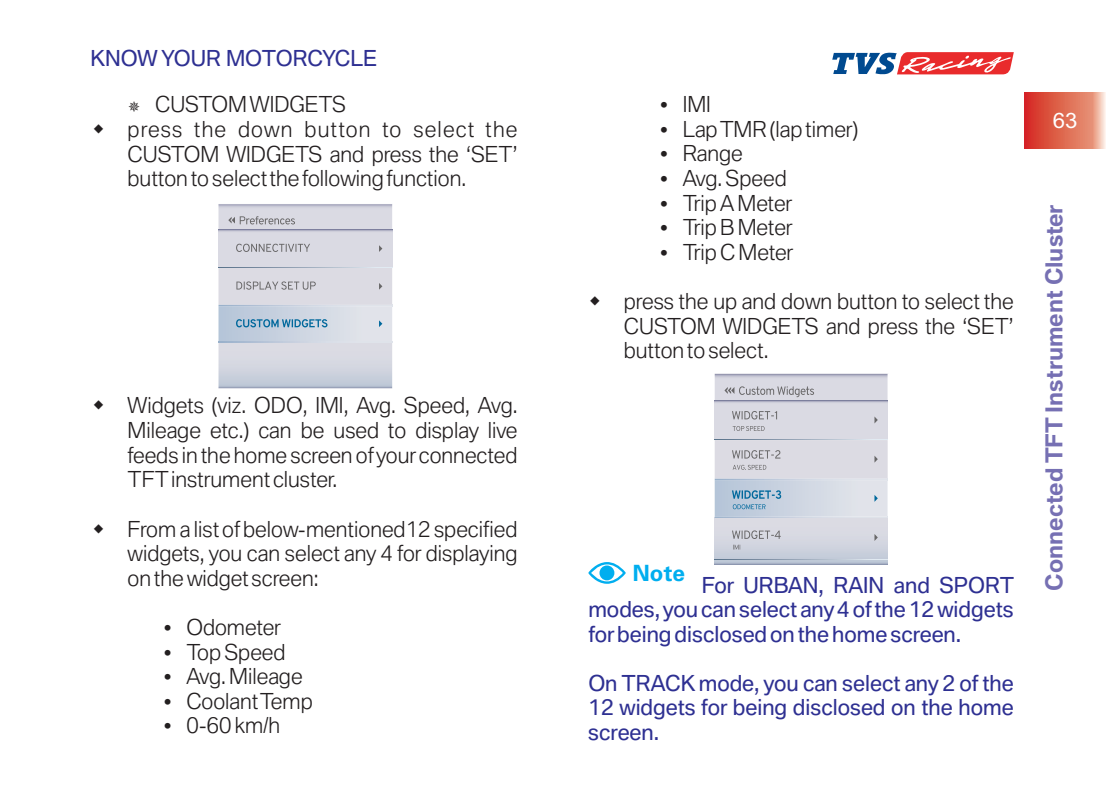
<style>
.page{position:relative;width:1106px;height:794px;background:#fff}
.page>*{position:absolute;margin:0;border:0;box-sizing:border-box;transform-origin:0 0}
.t1{font:300 22.5px "BMW Type V2";color:#7670b3}
.t2{font:700 22.5px "Univers";color:#00aeef}
.t3{font:300 21.25px/24.5px "BMW Type V2";color:#231f20}
.t4{font:21.25px/24.5px "BMW Type V2";color:#2e3092;text-align:justify}
.t5{font:21.25px "Arial";color:#fff;scale:1.05 1}
</style>
<div class="page">
<svg style="left:218px;top:204px;width:175px;height:185px;background:#d0d3dd"></svg>
<svg style="left:714px;top:373px;width:174px;height:192px;background:#d0d3dd"></svg>
<svg style="left:832px;top:52px;width:181px;height:22px"></svg>
<svg style="left:588px;top:562px;width:37px;height:22px"></svg>
<hr style="left:1105px;top:92px;width:1px;height:57px;background:#fff8f5">
<hr style="left:1104px;top:92px;width:1px;height:57px;background:#fff1ea">
<hr style="left:1103px;top:92px;width:1px;height:57px;background:#fce9df">
<hr style="left:1102px;top:92px;width:1px;height:57px;background:#f7ddd2">
<hr style="left:1101px;top:92px;width:1px;height:57px;background:#f7d7c9">
<hr style="left:1100px;top:92px;width:1px;height:57px;background:#f7d0c0">
<hr style="left:1099px;top:92px;width:1px;height:57px;background:#f5c8b7">
<hr style="left:1098px;top:92px;width:1px;height:57px;background:#f2c1ae">
<hr style="left:1097px;top:92px;width:1px;height:57px;background:#f0b9a5">
<hr style="left:1096px;top:92px;width:1px;height:57px;background:#eeb19b">
<hr style="left:1095px;top:92px;width:1px;height:57px;background:#eda890">
<hr style="left:1094px;top:92px;width:1px;height:57px;background:#eca188">
<hr style="left:1093px;top:92px;width:1px;height:57px;background:#ea9a82">
<hr style="left:1092px;top:92px;width:1px;height:57px;background:#e8947b">
<hr style="left:1091px;top:92px;width:1px;height:57px;background:#e69077">
<hr style="left:1090px;top:92px;width:1px;height:57px;background:#e68f76">
<hr style="left:1089px;top:92px;width:1px;height:57px;background:#e68d74">
<hr style="left:1088px;top:92px;width:1px;height:57px;background:#e58d73">
<hr style="left:1087px;top:92px;width:1px;height:57px;background:#e58b71">
<hr style="left:1086px;top:92px;width:1px;height:57px;background:#e5896f">
<hr style="left:1085px;top:92px;width:1px;height:57px;background:#e5896e">
<hr style="left:1084px;top:92px;width:1px;height:57px;background:#e4876d">
<hr style="left:1083px;top:92px;width:1px;height:57px;background:#e4866c">
<hr style="left:1082px;top:92px;width:1px;height:57px;background:#e4856b">
<hr style="left:1081px;top:92px;width:1px;height:57px;background:#e48368">
<hr style="left:1080px;top:92px;width:1px;height:57px;background:#e48268">
<hr style="left:1079px;top:92px;width:1px;height:57px;background:#e48065">
<hr style="left:1078px;top:92px;width:1px;height:57px;background:#e37f65">
<hr style="left:1077px;top:92px;width:1px;height:57px;background:#e37d62">
<hr style="left:1076px;top:92px;width:1px;height:57px;background:#e37c62">
<hr style="left:1075px;top:92px;width:1px;height:57px;background:#e37b61">
<hr style="left:1074px;top:92px;width:1px;height:57px;background:#e2795e">
<hr style="left:1073px;top:92px;width:1px;height:57px;background:#e1785e">
<hr style="left:1072px;top:92px;width:1px;height:57px;background:#e1765c">
<hr style="left:1071px;top:92px;width:1px;height:57px;background:#e1765c">
<hr style="left:1070px;top:92px;width:1px;height:57px;background:#e1745a">
<hr style="left:1069px;top:92px;width:1px;height:57px;background:#e17258">
<hr style="left:1068px;top:92px;width:1px;height:57px;background:#e07258">
<hr style="left:1067px;top:92px;width:1px;height:57px;background:#e06f55">
<hr style="left:1066px;top:92px;width:1px;height:57px;background:#e06e54">
<hr style="left:1065px;top:92px;width:1px;height:57px;background:#e06e54">
<hr style="left:1064px;top:92px;width:1px;height:57px;background:#de6b51">
<hr style="left:1063px;top:92px;width:1px;height:57px;background:#de6a50">
<hr style="left:1062px;top:92px;width:1px;height:57px;background:#de684e">
<hr style="left:1061px;top:92px;width:1px;height:57px;background:#de674d">
<hr style="left:1060px;top:92px;width:1px;height:57px;background:#de654b">
<hr style="left:1059px;top:92px;width:1px;height:57px;background:#de634a">
<hr style="left:1058px;top:92px;width:1px;height:57px;background:#dd6249">
<hr style="left:1057px;top:92px;width:1px;height:57px;background:#dd6047">
<hr style="left:1056px;top:92px;width:1px;height:57px;background:#dd6047">
<hr style="left:1055px;top:92px;width:1px;height:57px;background:#dd5e46">
<hr style="left:1054px;top:92px;width:1px;height:57px;background:#dd5c44">
<hr style="left:1053px;top:92px;width:1px;height:57px;background:#db5b43">
<hr style="left:1052px;top:92px;width:1px;height:57px;background:#db5841">
<hr style="left:1051px;top:92px;width:1px;height:57px;background:#db5741">
<hr style="left:1050px;top:92px;width:1px;height:57px;background:#db553f">
<hr style="left:1049px;top:92px;width:1px;height:57px;background:#db543e">
<hr style="left:1048px;top:92px;width:1px;height:57px;background:#db533d">
<hr style="left:1047px;top:92px;width:1px;height:57px;background:#da503b">
<hr style="left:1046px;top:92px;width:1px;height:57px;background:#da4e3a">
<hr style="left:1045px;top:92px;width:1px;height:57px;background:#da4d39">
<hr style="left:1044px;top:92px;width:1px;height:57px;background:#da4c38">
<hr style="left:1043px;top:92px;width:1px;height:57px;background:#da4a37">
<hr style="left:1042px;top:92px;width:1px;height:57px;background:#d94735">
<hr style="left:1041px;top:92px;width:1px;height:57px;background:#d94635">
<hr style="left:1040px;top:92px;width:1px;height:57px;background:#d94434">
<hr style="left:1039px;top:92px;width:1px;height:57px;background:#d94233">
<hr style="left:1038px;top:92px;width:1px;height:57px;background:#d83f31">
<hr style="left:1037px;top:92px;width:1px;height:57px;background:#d83e31">
<hr style="left:1036px;top:92px;width:1px;height:57px;background:#d83d30">
<hr style="left:1035px;top:92px;width:1px;height:57px;background:#d83a2f">
<hr style="left:1034px;top:92px;width:1px;height:57px;background:#d8392e">
<hr style="left:1033px;top:92px;width:1px;height:57px;background:#d8352d">
<hr style="left:1032px;top:92px;width:1px;height:57px;background:#d7332c">
<hr style="left:1031px;top:92px;width:1px;height:57px;background:#d7322b">
<hr style="left:1030px;top:92px;width:1px;height:57px;background:#d72e2a">
<hr style="left:1029px;top:92px;width:1px;height:57px;background:#d72c2a">
<hr style="left:1028px;top:92px;width:1px;height:57px;background:#d72b29">
<hr style="left:1027px;top:92px;width:1px;height:57px;background:#d52728">
<hr style="left:1026px;top:92px;width:1px;height:57px;background:#d52628">
<hr style="left:1025px;top:92px;width:1px;height:57px;background:#d52127">
<hr style="left:1024px;top:92px;width:1px;height:57px;background:#d52027">
<p class="t4" style="left:91px;top:48px;width:288px">KNOW YOUR MOTORCYCLE</p>
<p class="t3" style="left:128px;top:94px;width:391px;text-indent:28px">CUSTOM WIDGETS<br>press the down button to select the<br>CUSTOM WIDGETS and press the ‘SET’ button to selectthe following function.</p>
<p class="t3" style="left:128px;top:395px;width:391px;text-align:justify">Widgets (viz. ODO, IMI, Avg. Speed, Avg.<br>Mileage etc.) can be used to display live feeds in the home screen ofyourconnected TFTinstrumentcluster.</p>
<p class="t3" style="left:128px;top:518px;width:391px;text-align:justify">From a list ofbelow-mentioned12 specified widgets, you can select any 4 for displaying on the widget screen:</p>
<p class="t3" style="left:186px;top:617px;width:128px">Odometer<br>Top Speed<br>Avg. Mileage<br>CoolantTemp<br>0-60 km/h</p>
<p class="t3" style="left:682px;top:94px;width:177px">IMI<br>Lap TMR (lap timer)<br>Range<br>Avg. Speed<br>Trip A Meter<br>Trip B Meter<br>Trip C Meter</p>
<p class="t3" style="left:624px;top:290px;width:391px;text-align:justify">press the up and down button to select the CUSTOM WIDGETS and press the ‘SET’ button to select.</p>
<p class="t2" style="left:632px;top:565px;width:54px">Note</p>
<p class="t4" style="left:588px;top:575px;width:427px;text-indent:113px">For URBAN, RAIN and SPORT modes, you can select any4 ofthe 12 widgets forbeing disclosed on the home screen.</p>
<p class="t4" style="left:588px;top:672px;width:427px">On TRACK mode, you can select any 2 of the 12 widgets for being disclosed on the home screen.</p>
<p class="t5" style="left:1052px;top:113px;width:25px">63</p>
<p class="t1" style="left:1045px;top:590px;width:387px;rotate:-90deg">Connected TFT Instrument Cluster</p>
</div>
